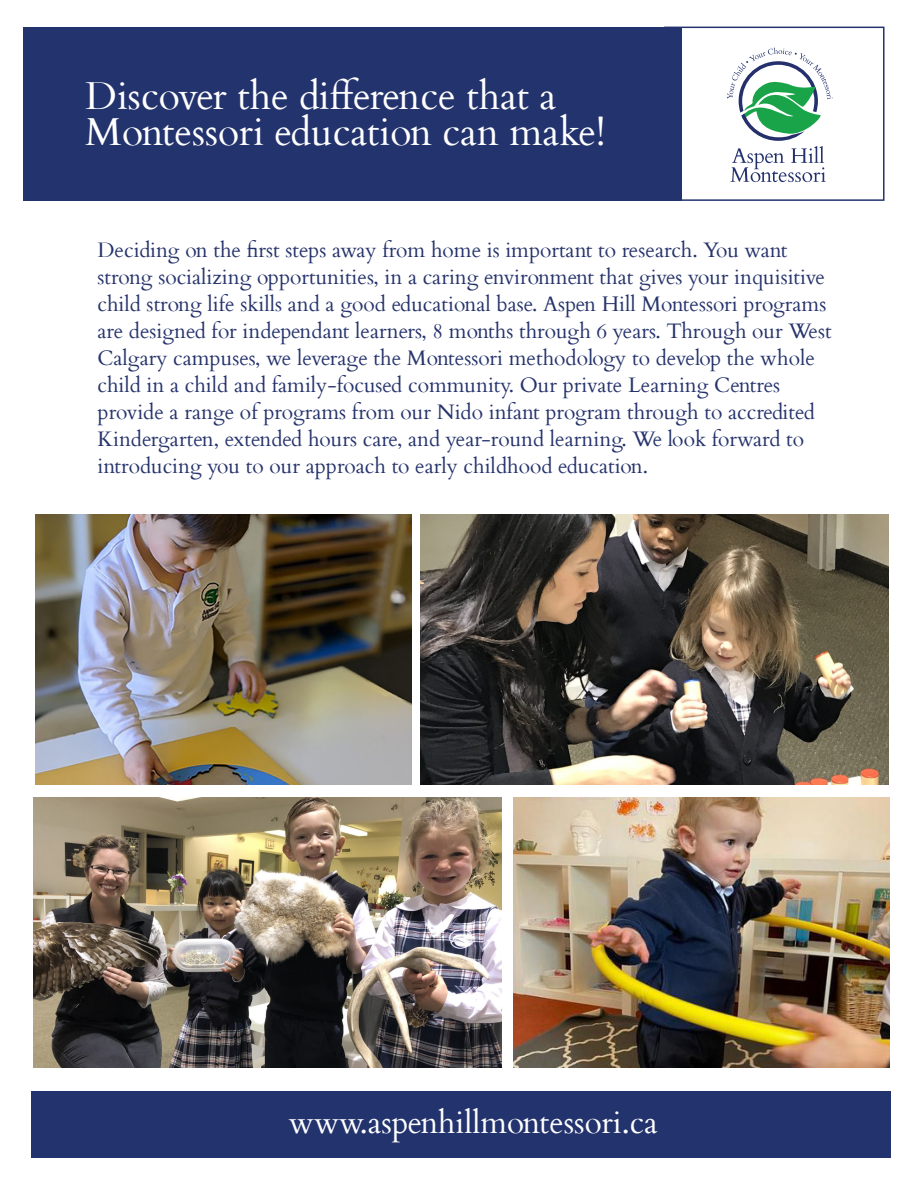
<style>
.page{position:relative;width:918px;height:1188px;background:#fff}
.page>*{position:absolute;margin:0;border:0;box-sizing:border-box;transform-origin:0 0}
.t1{font:39px/36px "Cardo";color:#fff}
.t2{font:31.5px "Cardo";color:#fff}
.t3{font:21px/27px "Cardo";color:#26336c}
</style>
<div class="page">
<div style="left:664px;top:27px;width:221px;height:174px;border:2px solid #23336d"></div>
<div style="left:23px;top:27px;width:658px;height:174px;background:#23336d"></div>
<svg style="left:727px;top:48px;width:106px;height:134px"></svg>
<img style="left:36px;top:514px;width:375px;height:270px">
<img style="left:421px;top:514px;width:468px;height:270px">
<img style="left:33px;top:797px;width:469px;height:270px">
<img style="left:514px;top:797px;width:376px;height:270px">
<div style="left:31px;top:1091px;width:860px;height:67px;background:#23336d"></div>
<p class="t1" style="left:85px;top:76px;width:522px">Discover the difference that a<br>Montessori education can make!</p>
<p class="t3" style="left:98px;top:235px;width:736px">Deciding on the first steps away from home is important to research. You want strong socializing opportunities, in a caring environment that gives your inquisitive child strong life skills and a good educational base. Aspen Hill Montessori programs are designed for independant learners, 8 months through 6 years. Through our West Calgary campuses, we leverage the Montessori methodology to develop the whole child in a child and family-focused community. Our private Learning Centres provide a range of programs from our Nido infant program through to accredited Kindergarten, extended hours care, and year-round learning. We look forward to introducing you to our approach to early childhood education.</p>
<p class="t2" style="left:289px;top:1097px;width:371px">www.aspenhillmontessori.ca</p>
</div>
